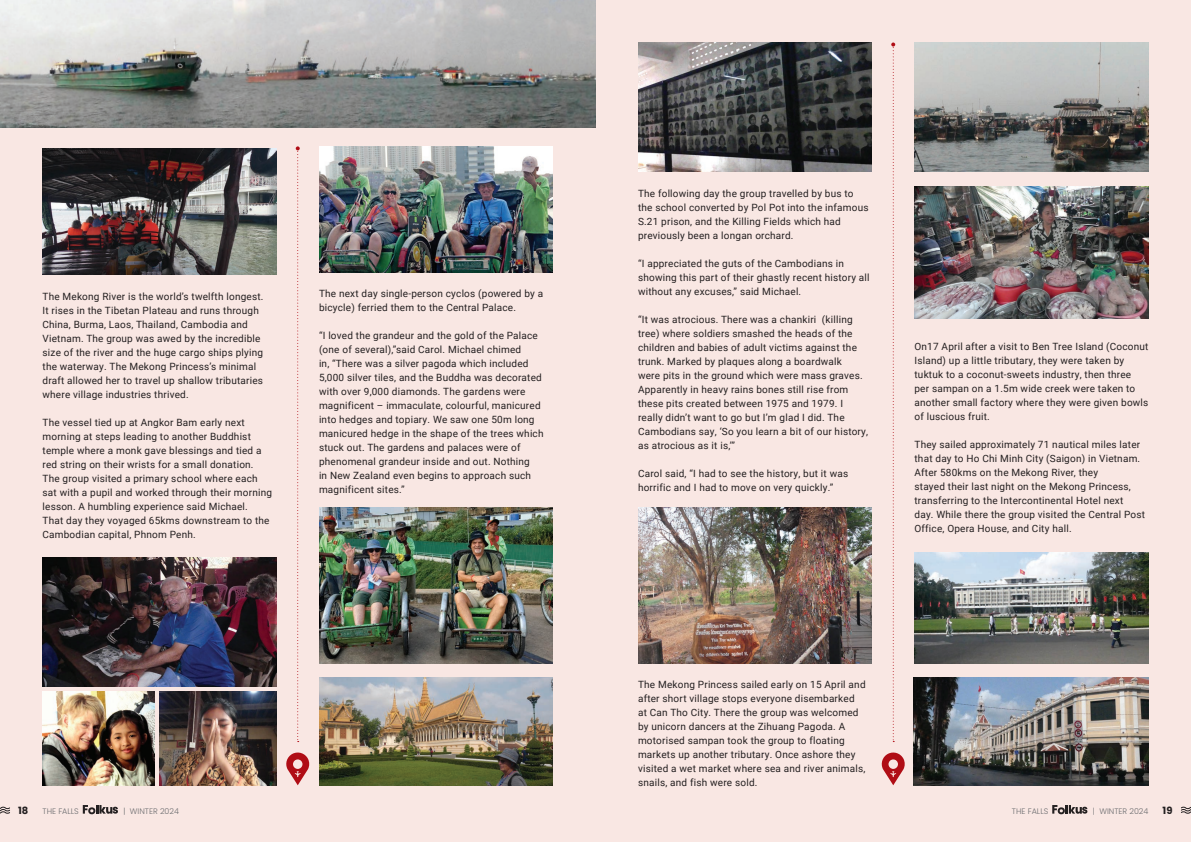
<style>
.page{position:relative;width:1191px;height:842px;background:#f9e7e3}
.page>*{position:absolute;margin:0;border:0;box-sizing:border-box;transform-origin:0 0}
.t1{font:10px/14px "Roboto";letter-spacing:.02em;color:#231f20}
.t2{font:700 10px "Poppins";color:#231f20}
.t3{font:300 8px "Poppins";color:#6c6d70}
</style>
<div class="page">
<img style="left:0;top:0;width:595px;height:128px">
<img style="left:43px;top:148px;width:233px;height:127px">
<img style="left:43px;top:557px;width:233px;height:130px">
<img style="left:43px;top:692px;width:111px;height:93px">
<img style="left:159px;top:692px;width:117px;height:93px">
<img style="left:319px;top:507px;width:234px;height:156px">
<img style="left:319px;top:146px;width:234px;height:127px">
<img style="left:319px;top:677px;width:234px;height:108px">
<img style="left:638px;top:43px;width:234px;height:129px">
<img style="left:638px;top:507px;width:234px;height:156px">
<img style="left:914px;top:43px;width:234px;height:129px">
<img style="left:914px;top:187px;width:234px;height:131px">
<img style="left:913px;top:677px;width:235px;height:109px">
<img style="left:914px;top:553px;width:234px;height:110px">
<svg style="left:891px;top:43px;width:4px;height:699px"></svg>
<svg style="left:296px;top:146px;width:4px;height:596px"></svg>
<svg style="left:881px;top:752px;width:24px;height:33px"></svg>
<svg style="left:286px;top:752px;width:24px;height:33px"></svg>
<svg style="left:83px;top:805px;width:35px;height:9px"></svg>
<svg style="left:1052px;top:805px;width:35px;height:9px"></svg>
<svg style="left:0;top:806px;width:10px;height:8px"></svg>
<svg style="left:1181px;top:806px;width:10px;height:8px"></svg>
<p class="t1" style="left:43px;top:289px;width:222px">The Mekong River is the world’s twelfth longest.<br>It rises in the Tibetan Plateau and runs through China, Burma, Laos, Thailand, Cambodia and Vietnam. The group was awed by the incredible size of the river and the huge cargo ships plying the waterway. The Mekong Princess’s minimal draft allowed her to travel up shallow tributaries where village industries thrived.</p>
<p class="t1" style="left:43px;top:415px;width:231px">The vessel tied up at Angkor Bam early next morning at steps leading to another Buddhist temple where a monk gave blessings and tied a red string on their wrists for a small donation.<br>The group visited a primary school where each sat with a pupil and worked through their morning lesson. A humbling experience said Michael.<br>That day they voyaged 65kms downstream to the Cambodian capital, Phnom Penh.</p>
<p class="t1" style="left:319px;top:286px;width:226px">The next day single-person cyclos (powered by a bicycle) ferried them to the Central Palace.</p>
<p class="t1" style="left:319px;top:328px;width:226px">“I loved the grandeur and the gold of the Palace (one of several),”said Carol. Michael chimed<br>in, “There was a silver pagoda which included 5,000 silver tiles, and the Buddha was decorated with over 9,000 diamonds. The gardens were magnificent – immaculate, colourful, manicured into hedges and topiary. We saw one 50m long manicured hedge in the shape of the trees which stuck out. The gardens and palaces were of phenomenal grandeur inside and out. Nothing<br>in New Zealand even begins to approach such magnificent sites.”</p>
<p class="t1" style="left:638px;top:186px;width:232px">The following day the group travelled by bus to the school converted by Pol Pot into the infamous S.21 prison, and the Killing Fields which had previously been a longan orchard.</p>
<p class="t1" style="left:638px;top:256px;width:233px">“I appreciated the guts of the Cambodians in showing this part of their ghastly recent history all without any excuses,” said Michael.</p>
<p class="t1" style="left:638px;top:312px;width:231px">“It was atrocious. There was a chankiri (killing tree) where soldiers smashed the heads of the children and babies of adult victims against the trunk. Marked by plaques along a boardwalk<br>were pits in the ground which were mass graves.<br>Apparently in heavy rains bones still rise from these pits created between 1975 and 1979. I really didn’t want to go but I’m glad I did. The Cambodians say, ‘So you learn a bit of our history, as atrocious as it is,’”</p>
<p class="t1" style="left:638px;top:466px;width:212px">Carol said, “I had to see the history, but it was horrific and I had to move on very quickly.”</p>
<p class="t1" style="left:914px;top:339px;width:235px">On17 April after a visit to Ben Tree Island (Coconut Island) up a little tributary, they were taken by tuktuk to a coconut-sweets industry, then three<br>per sampan on a 1.5m wide creek were taken to another small factory where they were given bowls of luscious fruit.</p>
<p class="t1" style="left:914px;top:437px;width:232px">They sailed approximately 71 nautical miles later that day to Ho Chi Minh City (Saigon) in Vietnam.<br>After 580kms on the Mekong River, they<br>stayed their last night on the Mekong Princess, transferring to the Intercontinental Hotel next<br>day. While there the group visited the Central Post Office, Opera House, and City hall.</p>
<p class="t1" style="left:638px;top:677px;width:229px">The Mekong Princess sailed early on 15 April and after short village stops everyone disembarked at Can Tho City. There the group was welcomed by unicorn dancers at the Zihuang Pagoda. A motorised sampan took the group to floating markets up another tributary. Once ashore they visited a wet market where sea and river animals, snails, and fish were sold.</p>
<p class="t2" style="left:18px;top:804px;width:12px">18</p>
<p class="t3" style="left:43px;top:806px;width:38px">THE FALLS</p>
<p class="t3" style="left:123px;top:806px;width:57px">| WINTER 2024</p>
<p class="t3" style="left:1012px;top:806px;width:38px">THE FALLS</p>
<p class="t3" style="left:1093px;top:806px;width:57px">| WINTER 2024</p>
<p class="t2" style="left:1162px;top:804px;width:11px">19</p>
</div>
